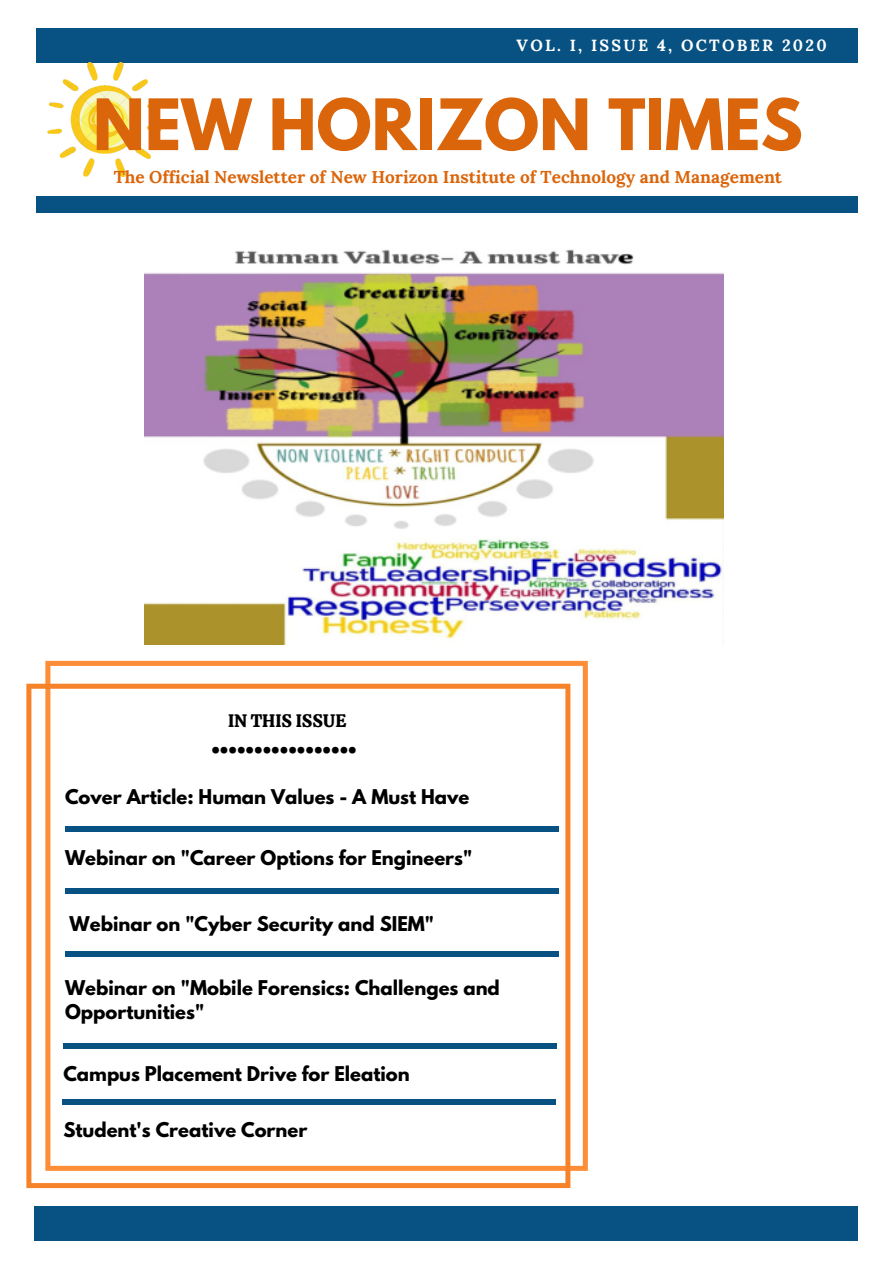
<style>
.page{position:relative;width:894px;height:1264px;background:#fff}
.page>*{position:absolute;margin:0;border:0;box-sizing:border-box;transform-origin:0 0}
.t1{font:700 62.7px "League Spartan";color:#db650a}
.t2{font:33px "Calistoga";color:#000}
.t3{font:700 18px/24.8px "League Spartan";color:#000}
.t4{font:18px "Calistoga";color:#000}
.t5{font:700 17.1px "Lora";color:#db650a}
.t6{font:700 16.2px "Lora";letter-spacing:.14em;color:#fff}
</style>
<div class="page">
<div style="left:34px;top:1205px;width:823px;height:35px;background:#075282"></div>
<div style="left:36px;top:28px;width:821px;height:35px;background:#075282"></div>
<div style="left:36px;top:197px;width:821px;height:16px;background:#075282"></div>
<img style="left:48px;top:63px;width:113px;height:113px">
<svg style="left:45px;top:661px;width:542px;height:509px"></svg>
<svg style="left:26px;top:683px;width:544px;height:504px"></svg>
<div style="left:65px;top:826px;width:493px;height:6px;background:#075282"></div>
<img style="left:145px;top:249px;width:578px;height:395px">
<div style="left:65px;top:888px;width:493px;height:5px;background:#075282"></div>
<div style="left:65px;top:951px;width:493px;height:6px;background:#075282"></div>
<div style="left:63px;top:1043px;width:494px;height:6px;background:#075282"></div>
<div style="left:62px;top:1099px;width:494px;height:6px;background:#075282"></div>
<p class="t6" style="left:516px;top:34px;width:311px">VOL. I, ISSUE 4, OCTOBER 2020</p>
<h1 class="t1" style="left:93px;top:94px;width:711px">NEW HORIZON TIMES</h1>
<p class="t5" style="left:114px;top:165px;width:669px">The Official Newsletter of New Horizon Institute of Technology and Management</p>
<p class="t4" style="left:228px;top:709px;width:120px">IN THIS ISSUE</p>
<h2 class="t2" style="left:211px;top:720px;width:147px">.................</h2>
<p class="t3" style="left:65px;top:787px;width:406px">Cover Article: Human Values - A Must Have</p>
<p class="t3" style="left:65px;top:847px;width:408px">Webinar on "Career Options for Engineers"</p>
<p class="t3" style="left:70px;top:914px;width:366px">Webinar on "Cyber Security and SIEM"</p>
<p class="t3" style="left:65px;top:977px;width:436px">Webinar on "Mobile Forensics: Challenges and<br>Opportunities"</p>
<p class="t3" style="left:63px;top:1063px;width:348px">Campus Placement Drive for Eleation</p>
<p class="t3" style="left:63px;top:1119px;width:245px">Student's Creative Corner</p>
</div>
